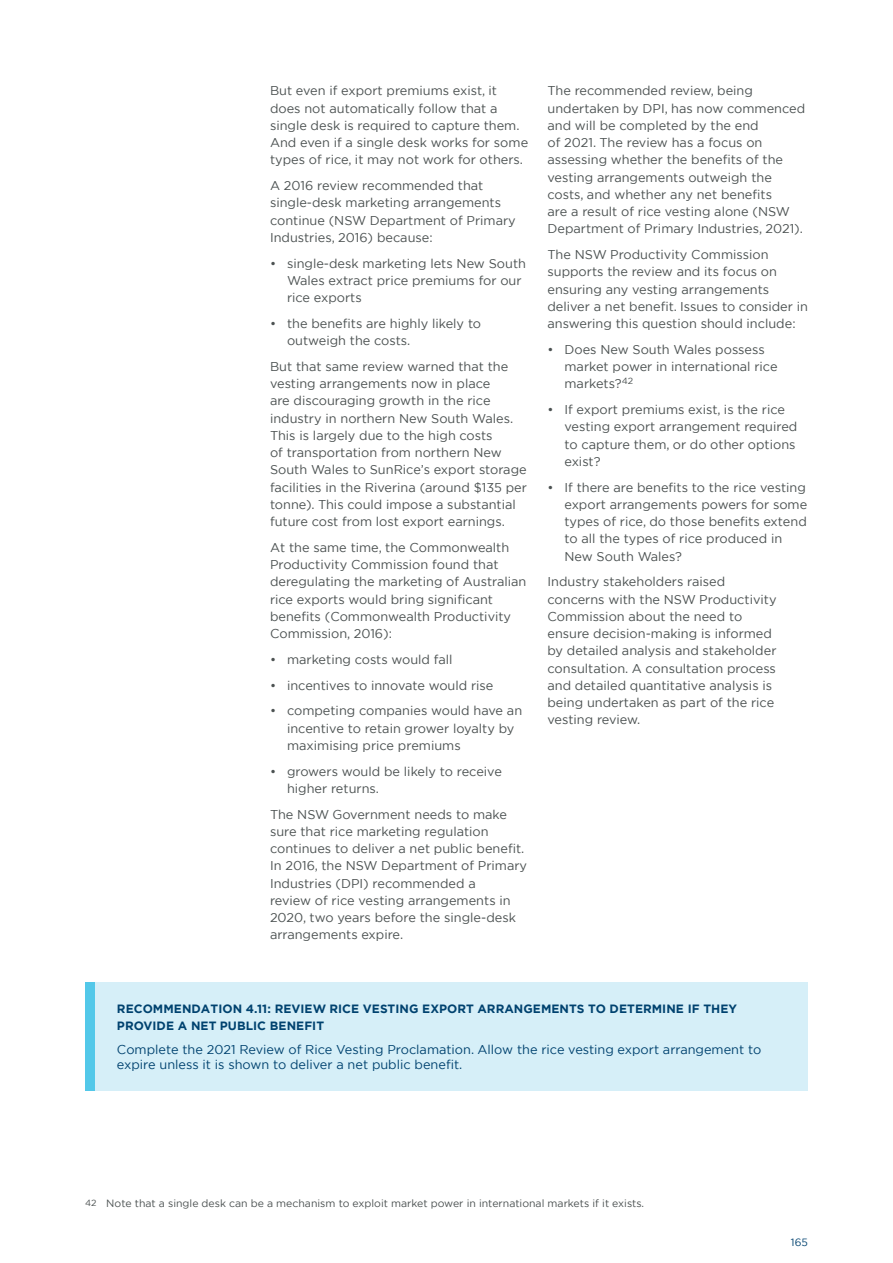
<style>
.page{position:relative;width:893px;height:1263px;background:#fff}
.page>*{position:absolute;margin:0;border:0;box-sizing:border-box;transform-origin:0 0}
.t1{font:12.75px/17.2px "Gotham";color:#4b5151}
.t2{font:12.75px/15px "Gotham";color:#00426f}
.t3{font:700 12px/17.2px "Gotham";letter-spacing:.005em;color:#00426f}
.t4{font:10.5px "Gotham";color:#4b5151}
.t5{font:10.5px "Gotham";color:#00426f}
.s1{font-size:9px}
</style>
<div class="page">
<div style="left:85px;top:982px;width:11px;height:109px;background:#53c8e9"></div>
<div style="left:96px;top:982px;width:712px;height:109px;background:#d6eff8"></div>
<p class="t1" style="left:270px;top:82px;width:260px">But even if export premiums exist, it does not automatically follow that a single desk is required to capture them.<br>And even if a single desk works for some types of rice, it may not work for others.</p>
<p class="t1" style="left:270px;top:177px;width:247px">A 2016 review recommended that single-desk marketing arrangements continue (NSW Department of Primary Industries, 2016) because:</p>
<p class="t1" style="left:287px;top:254px;width:240px;text-indent:-17px">• single-desk marketing lets New South<br>Wales extract price premiums for our rice exports</p>
<p class="t1" style="left:287px;top:314px;width:196px;text-indent:-17px">• the benefits are highly likely to outweigh the costs.</p>
<p class="t1" style="left:270px;top:357px;width:258px">But that same review warned that the vesting arrangements now in place<br>are discouraging growth in the rice industry in northern New South Wales.<br>This is largely due to the high costs<br>of transportation from northern New South Wales to SunRice’s export storage facilities in the Riverina (around $135 per tonne). This could impose a substantial future cost from lost export earnings.</p>
<p class="t1" style="left:270px;top:538px;width:258px">At the same time, the Commonwealth Productivity Commission found that deregulating the marketing of Australian rice exports would bring significant benefits (Commonwealth Productivity Commission, 2016):</p>
<p class="t1" style="left:270px;top:650px;width:184px">• marketing costs would fall</p>
<p class="t1" style="left:270px;top:676px;width:225px">• incentives to innovate would rise</p>
<p class="t1" style="left:287px;top:702px;width:237px;text-indent:-17px">• competing companies would have an incentive to retain grower loyalty by maximising price premiums</p>
<p class="t1" style="left:287px;top:762px;width:216px;text-indent:-17px">• growers would be likely to receive higher returns.</p>
<p class="t1" style="left:270px;top:805px;width:259px">The NSW Government needs to make sure that rice marketing regulation continues to deliver a net public benefit.<br>In 2016, the NSW Department of Primary Industries (DPI) recommended a<br>review of rice vesting arrangements in 2020, two years before the single-desk arrangements expire.</p>
<p class="t1" style="left:547px;top:82px;width:259px">The recommended review, being undertaken by DPI, has now commenced and will be completed by the end<br>of 2021. The review has a focus on assessing whether the benefits of the vesting arrangements outweigh the costs, and whether any net benefits<br>are a result of rice vesting alone (NSW Department of Primary Industries, 2021).</p>
<p class="t1" style="left:547px;top:246px;width:262px">The NSW Productivity Commission supports the review and its focus on ensuring any vesting arrangements deliver a net benefit. Issues to consider in answering this question should include:</p>
<p class="t1" style="left:564px;top:340px;width:215px;text-indent:-17px">• Does New South Wales possess market power in international rice markets?<sup>42</sup></p>
<p class="t1" style="left:564px;top:401px;width:234px;text-indent:-17px">• If export premiums exist, is the rice vesting export arrangement required to capture them, or do other options exist?</p>
<p class="t1" style="left:564px;top:478px;width:244px;text-indent:-17px">• If there are benefits to the rice vesting export arrangements powers for some types of rice, do those benefits extend to all the types of rice produced in New South Wales?</p>
<p class="t1" style="left:547px;top:573px;width:231px">Industry stakeholders raised concerns with the NSW Productivity Commission about the need to ensure decision-making is informed by detailed analysis and stakeholder consultation. A consultation process and detailed quantitative analysis is being undertaken as part of the rice vesting review.</p>
<p class="t3" style="left:117px;top:1000px;width:622px">RECOMMENDATION 4.11: REVIEW RICE VESTING EXPORT ARRANGEMENTS TO DETERMINE IF THEY<br>PROVIDE A NET PUBLIC BENEFIT</p>
<p class="t2" style="left:117px;top:1041px;width:646px">Complete the 2021 Review of Rice Vesting Proclamation. Allow the rice vesting export arrangement to expire unless it is shown to deliver a net public benefit.</p>
<p class="t4" style="left:85px;top:1196px;width:561px"><span class="s1">42</span> Note that a single desk can be a mechanism to exploit market power in international markets if it exists.</p>
<p class="t5" style="left:791px;top:1235px;width:18px">165</p>
</div>
